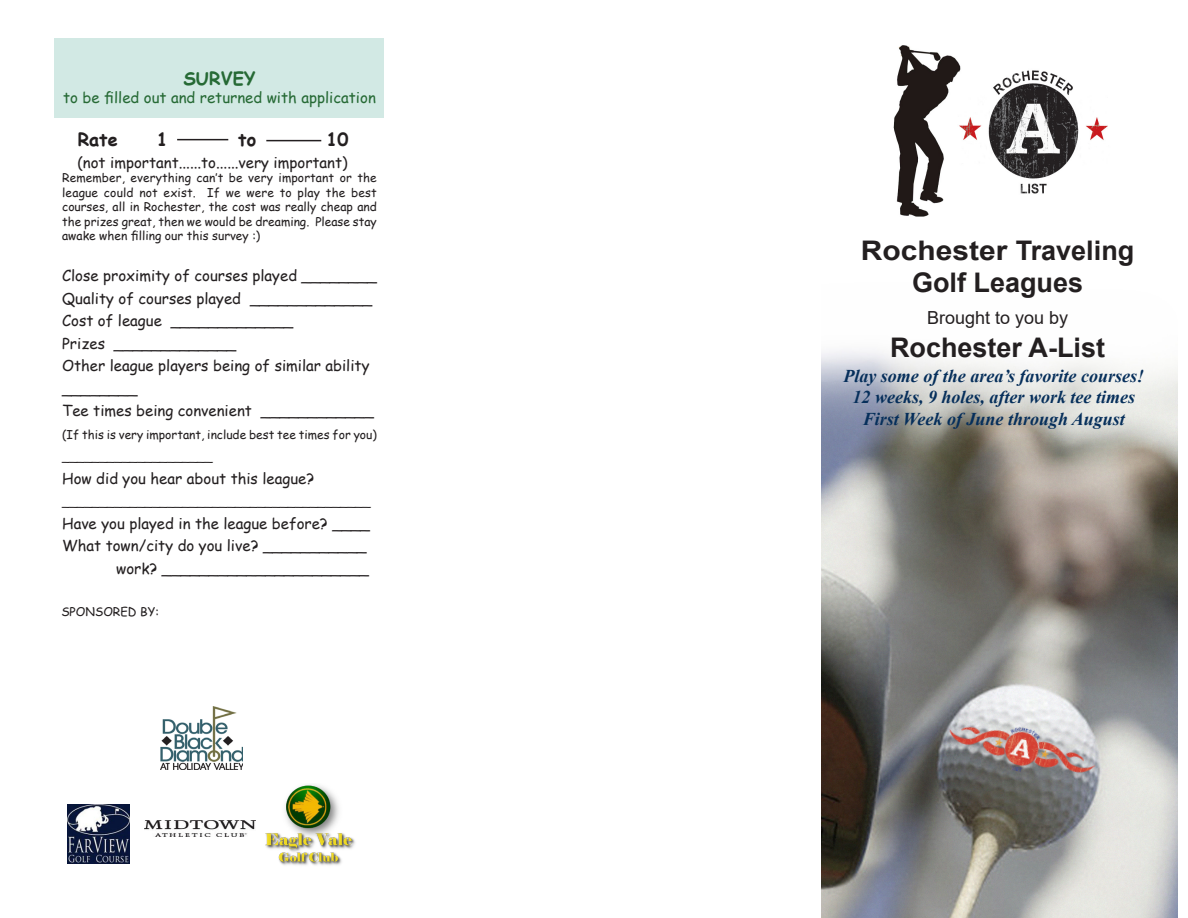
<style>
.page{position:relative;width:1188px;height:918px;background:#fff}
.page>*{position:absolute;margin:0;border:0;box-sizing:border-box;transform-origin:0 0}
.t1{font:700 27px/32.4px "Arial";color:#231f20;text-align:center;scale:1.11 1}
.t2{font:700 27px "Arial";color:#231f20}
.t3{font:italic 700 18px "Times New Roman";color:#062f5b}
.t4{font:18px "Arial";color:#231f20}
.t5{font:700 18px "Comic Sans MS";color:#231f20}
.t6{font:700 18px "Comic Sans MS";color:#266a35}
.t7{font:15px/22.5px "Comic Sans MS";color:#231f20}
.t8{font:15px "Comic Sans MS";color:#266a35}
.t9{font:12px/14.4px "Comic Sans MS";color:#231f20;text-align:justify}
</style>
<div class="page">
<img style="left:821px;top:350px;width:357px;height:568px">
<div style="left:55px;top:38px;width:329px;height:80px;background:#d2e9e4"></div>
<hr style="left:177px;top:139px;width:51px;height:1px;background:#231f20">
<hr style="left:266px;top:140px;width:55px;height:1px;background:#231f20">
<img style="left:893px;top:47px;width:215px;height:169px">
<img style="left:265px;top:785px;width:90px;height:80px">
<img style="left:68px;top:804px;width:62px;height:60px">
<img style="left:145px;top:820px;width:110px;height:16px">
<img style="left:160px;top:707px;width:83px;height:63px">
<img style="left:944px;top:711px;width:156px;height:78px">
<p class="t6" style="left:183px;top:65px;width:74px">SURVEY</p>
<p class="t8" style="left:63px;top:87px;width:314px">to be filled out and returned with application</p>
<p class="t5" style="left:78px;top:127px;width:42px">Rate</p>
<p class="t5" style="left:157px;top:127px;width:12px">1</p>
<p class="t5" style="left:238px;top:127px;width:19px">to</p>
<p class="t5" style="left:326px;top:127px;width:23px">10</p>
<p class="t7" style="left:77px;top:151px;width:272px">(not important......to......very important)</p>
<p class="t9" style="left:62px;top:170px;width:316px">Remember, everything can’t be very important or the league could not exist. If we were to play the best courses, all in Rochester, the cost was really cheap and the prizes great, then we would be dreaming. Please stay awake when filling our this survey :)</p>
<p class="t7" style="left:62px;top:264px;width:316px">Close proximity of courses played ________<br>Quality of courses played _____________</p>
<p class="t7" style="left:62px;top:309px;width:233px">Cost of league _____________</p>
<p class="t7" style="left:62px;top:332px;width:176px">Prizes _____________</p>
<p class="t7" style="left:62px;top:354px;width:309px">Other league players being of similar ability</p>
<p class="t7" style="left:62px;top:377px;width:77px">________</p>
<p class="t7" style="left:62px;top:399px;width:313px">Tee times being convenient ____________</p>
<p class="t9" style="left:62px;top:423px;width:316px;line-height:22.5px">(If this is very important, include best tee times for you) ____________________</p>
<p class="t7" style="left:62px;top:467px;width:254px">How did you hear about this league?</p>
<p class="t9" style="left:62px;top:494px;width:310px">_________________________________________</p>
<p class="t7" style="left:62px;top:512px;width:309px">Have you played in the league before? ____</p>
<p class="t7" style="left:62px;top:534px;width:306px">What town/city do you live? ___________</p>
<p class="t7" style="left:116px;top:557px;width:254px">work? ______________________</p>
<p class="t9" style="left:61px;top:604px;width:99px">SPONSORED BY:</p>
<p class="t1" style="left:861px;top:234px;width:248px">Rochester Traveling<br>Golf Leagues</p>
<p class="t4" style="left:927px;top:306px;width:143px">Brought to you by</p>
<p class="t2" style="left:890px;top:328px;width:217px">Rochester A-List</p>
<p class="t3" style="left:843px;top:363px;width:302px">Play some of the area’s favorite courses!</p>
<p class="t3" style="left:853px;top:385px;width:284px">12 weeks, 9 holes, after work tee times</p>
<p class="t3" style="left:863px;top:406px;width:264px">First Week of June through August</p>
</div>
